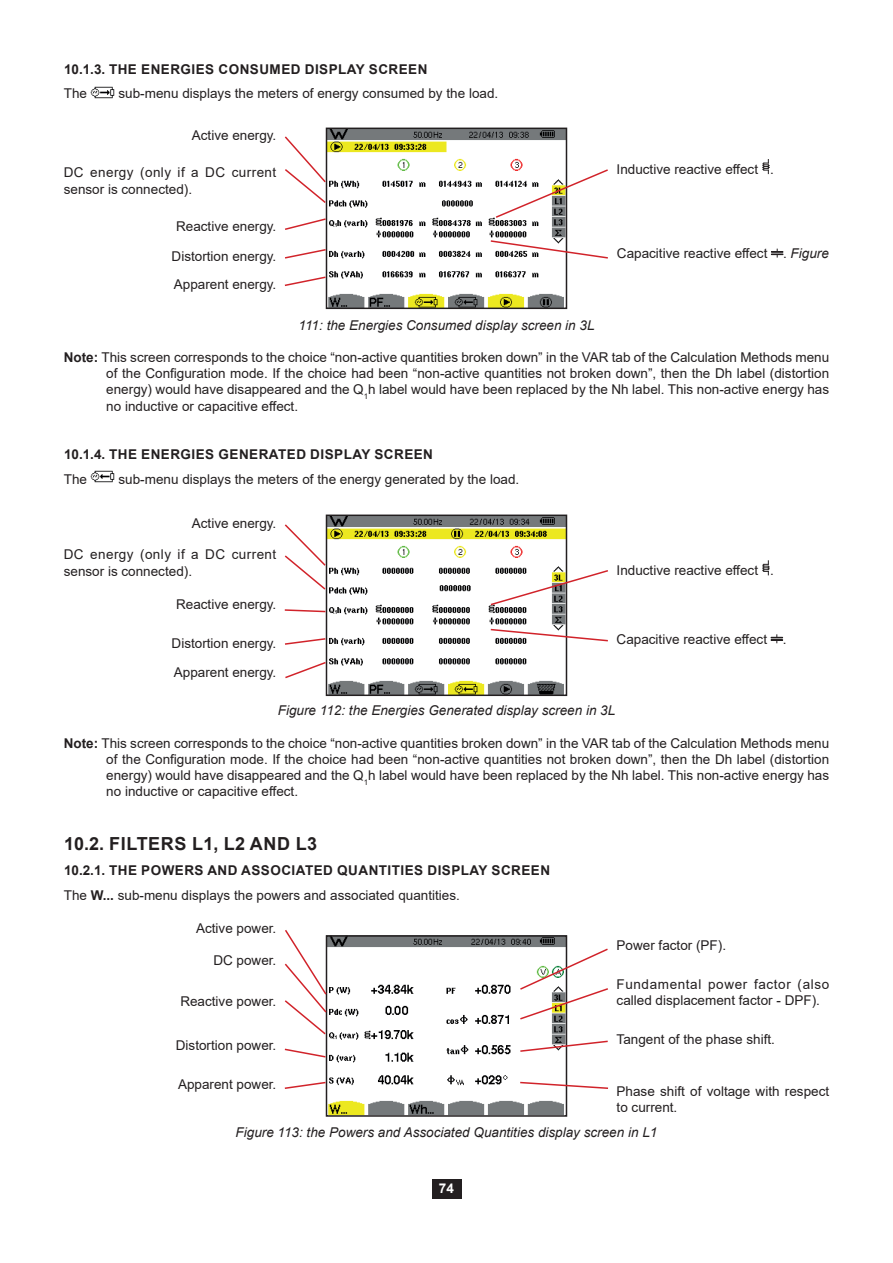
<style>
.page{position:relative;width:893px;height:1263px;background:#fff}
.page>*{position:absolute;margin:0;border:0;box-sizing:border-box;transform-origin:0 0}
.t1{font:700 18px "Arial";letter-spacing:.035em;color:#231f20}
.t2{font:13.5px/16.2px "Arial";color:#231f20}
.t3{font:700 13.5px/24.8px "Arial";letter-spacing:.035em;color:#231f20}
.t4{font:italic 13.5px "Arial";color:#231f20}
.t5{font:13.5px/16.2px "Arial";letter-spacing:.03em;color:#231f20}
.t6{font:700 13.5px "Arial";color:#fff}
.s1{font-style:italic}
.s2{font-weight:700}
.s3{font-weight:400}
</style>
<div class="page">
<div style="left:432px;top:1179px;width:29px;height:19px;background:#231f20"></div>
<img style="left:91px;top:471px;width:24px;height:12px">
<img style="left:329px;top:131px;width:235px;height:175px">
<div style="left:326px;top:128px;width:241px;height:181px;border:2px solid #231f20"></div>
<img style="left:91px;top:86px;width:24px;height:12px">
<svg style="left:762px;top:159px;width:8px;height:15px"></svg>
<svg style="left:771px;top:249px;width:12px;height:9px"></svg>
<svg style="left:285px;top:217px;width:42px;height:14px"></svg>
<svg style="left:489px;top:239px;width:119px;height:21px"></svg>
<svg style="left:285px;top:248px;width:42px;height:12px"></svg>
<svg style="left:284px;top:275px;width:43px;height:12px"></svg>
<svg style="left:494px;top:168px;width:114px;height:51px"></svg>
<img style="left:329px;top:517px;width:235px;height:176px">
<div style="left:326px;top:514px;width:241px;height:182px;border:2px solid #231f20"></div>
<svg style="left:762px;top:560px;width:8px;height:15px"></svg>
<svg style="left:771px;top:634px;width:12px;height:9px"></svg>
<svg style="left:284px;top:608px;width:43px;height:5px"></svg>
<svg style="left:284px;top:523px;width:43px;height:68px"></svg>
<svg style="left:489px;top:569px;width:119px;height:37px"></svg>
<svg style="left:489px;top:628px;width:119px;height:14px"></svg>
<svg style="left:285px;top:637px;width:42px;height:9px"></svg>
<svg style="left:285px;top:661px;width:42px;height:18px"></svg>
<img style="left:329px;top:938px;width:235px;height:176px">
<div style="left:326px;top:935px;width:241px;height:182px;border:2px solid #231f20"></div>
<svg style="left:284px;top:930px;width:44px;height:106px"></svg>
<svg style="left:519px;top:1040px;width:89px;height:13px"></svg>
<svg style="left:518px;top:947px;width:90px;height:74px"></svg>
<svg style="left:284px;top:1081px;width:43px;height:9px"></svg>
<svg style="left:284px;top:1047px;width:43px;height:11px"></svg>
<svg style="left:519px;top:1081px;width:89px;height:9px"></svg>
<svg style="left:284px;top:135px;width:43px;height:70px"></svg>
<p class="t3" style="left:64px;top:57px;width:365px">10.1.3. THE ENERGIES CONSUMED DISPLAY SCREEN</p>
<p class="t2" style="left:64px;top:85px;width:25px">The</p>
<p class="t2" style="left:119px;top:85px;width:381px">sub-menu displays the meters of energy consumed by the load.</p>
<p class="t2" style="left:192px;top:127px;width:86px">Active energy.</p>
<p class="t5" style="left:64px;top:165px;width:214px">DC energy (only if a DC current sensor is connected).</p>
<p class="t2" style="left:176px;top:218px;width:102px">Reactive energy.</p>
<p class="t2" style="left:172px;top:242px;width:106px;line-height:28.2px">Distortion energy.<br>Apparent energy.</p>
<p class="t2" style="left:617px;top:161px;width:159px">Inductive reactive effect .</p>
<p class="t2" style="left:617px;top:245px;width:213px">Capacitive reactive effect . <span class="s1">Figure</span></p>
<p class="t4" style="left:299px;top:316px;width:297px">111: the Energies Consumed display screen in 3L</p>
<p class="t2" style="left:106px;top:349px;width:724px;text-align:justify;text-indent:-43px"><span class="s2">Note:</span> This screen corresponds to the choice “non-active quantities broken down” in the VAR tab of the Calculation Methods menu of the Configuration mode. If the choice had been “non-active quantities not broken down”, then the Dh label (distortion energy) would have disappeared and the Q<sub>1</sub>h label would have been replaced by the Nh label. This non-active energy has no inductive or capacitive effect.</p>
<p class="t3" style="left:64px;top:442px;width:370px">10.1.4. THE ENERGIES GENERATED DISPLAY SCREEN</p>
<p class="t2" style="left:64px;top:471px;width:25px">The</p>
<p class="t2" style="left:119px;top:471px;width:402px">sub-menu displays the meters of the energy generated by the load.</p>
<p class="t2" style="left:192px;top:515px;width:86px">Active energy.</p>
<p class="t5" style="left:64px;top:546px;width:214px">DC energy (only if a DC current sensor is connected).</p>
<p class="t2" style="left:176px;top:596px;width:102px">Reactive energy.</p>
<p class="t2" style="left:172px;top:628px;width:106px;line-height:29.5px">Distortion energy.<br>Apparent energy.</p>
<p class="t2" style="left:617px;top:562px;width:159px">Inductive reactive effect .</p>
<p class="t2" style="left:617px;top:631px;width:171px">Capacitive reactive effect .</p>
<p class="t4" style="left:278px;top:702px;width:339px">Figure 112: the Energies Generated display screen in 3L</p>
<p class="t2" style="left:106px;top:735px;width:724px;text-align:justify;text-indent:-43px"><span class="s2">Note:</span> This screen corresponds to the choice “non-active quantities broken down” in the VAR tab of the Calculation Methods menu of the Configuration mode. If the choice had been “non-active quantities not broken down”, then the Dh label (distortion energy) would have disappeared and the Q<sub>1</sub>h label would have been replaced by the Nh label. This non-active energy has no inductive or capacitive effect.</p>
<h1 class="t1" style="left:64px;top:831px;width:254px">10.2. FILTERS L1, L2 AND L3</h1>
<p class="t3" style="left:64px;top:858px;width:488px">10.2.1. THE POWERS AND ASSOCIATED QUANTITIES DISPLAY SCREEN<br><span class="s3">The</span> W... <span class="s3">sub-menu displays the powers and associated quantities.</span></p>
<p class="t2" style="left:196px;top:920px;width:82px">Active power.</p>
<p class="t2" style="left:213px;top:952px;width:65px">DC power.</p>
<p class="t2" style="left:180px;top:993px;width:98px">Reactive power.</p>
<p class="t2" style="left:176px;top:1037px;width:102px">Distortion power.</p>
<p class="t2" style="left:178px;top:1076px;width:100px">Apparent power.</p>
<p class="t2" style="left:617px;top:937px;width:111px">Power factor (PF).</p>
<p class="t2" style="left:617px;top:976px;width:214px">Fundamental power factor (also called displacement factor - DPF).</p>
<p class="t2" style="left:617px;top:1031px;width:160px">Tangent of the phase shift.</p>
<p class="t2" style="left:617px;top:1083px;width:214px">Phase shift of voltage with respect to current.</p>
<p class="t4" style="left:236px;top:1123px;width:423px">Figure 113: the Powers and Associated Quantities display screen in L1</p>
<p class="t6" style="left:439px;top:1179px;width:17px">74</p>
</div>
